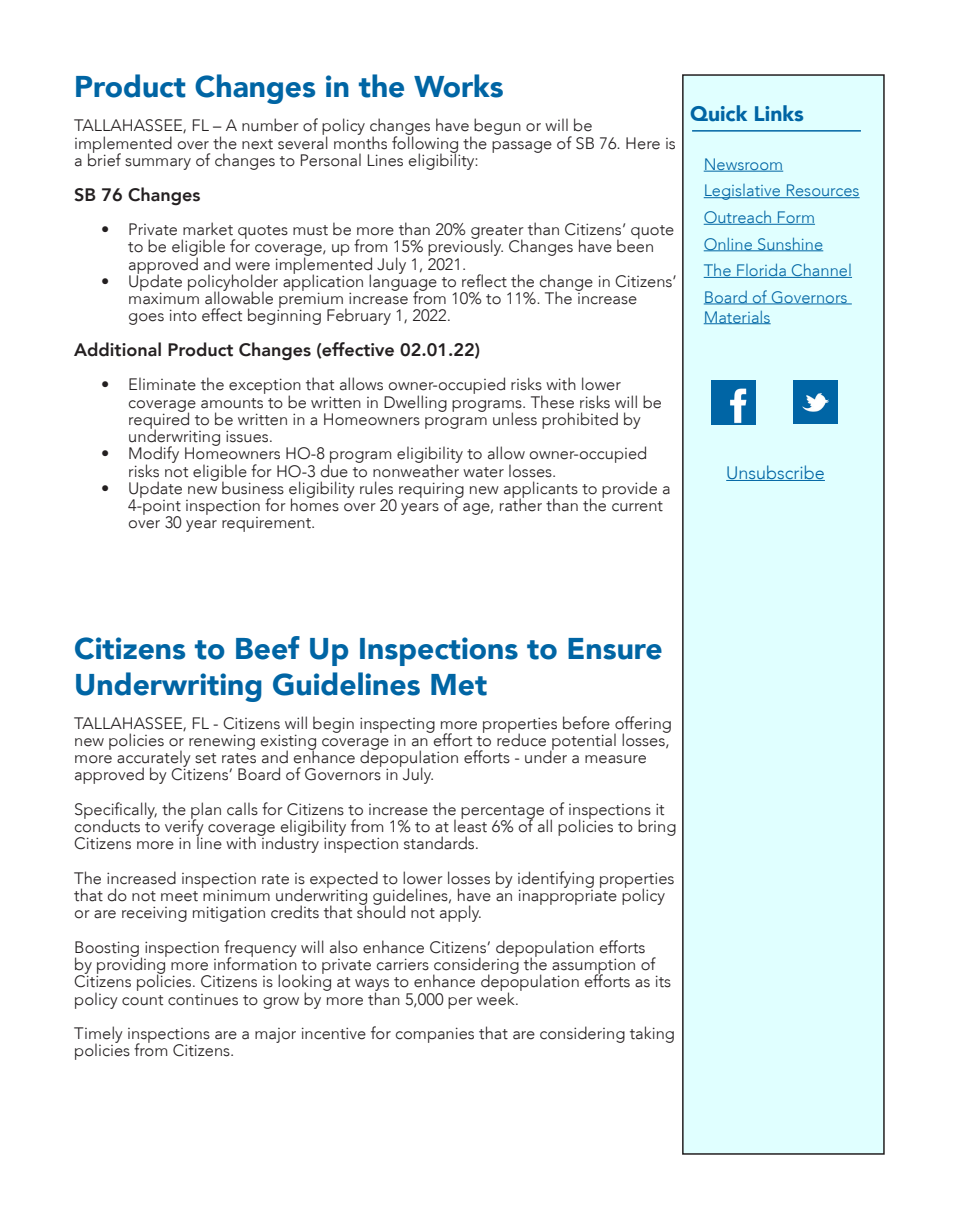
<style>
.page{position:relative;width:959px;height:1229px;background:#fff}
.page>*{position:absolute;margin:0;border:0;box-sizing:border-box;transform-origin:0 0}
.t1{font:900 30px/36px "Avenir LT";color:#0065a4}
.t2{font:900 21px "Avenir LT";color:#0065a4}
.t3{font:800 18px "Avenir LT";color:#231f20}
.t4{font:300 18px "Avenir LT";color:#0065a4}
.t5{font:300 16.5px/17.2px "Avenir LT";color:#231f20}
.t6{font:300 16.5px/19.8px "Avenir LT";color:#0065a4}
</style>
<div class="page">
<div style="left:682px;top:75px;width:202px;height:1079px;background:#e0ffff"></div>
<div style="left:682px;top:74px;width:202px;height:1080px;border:2px solid #231f20"></div>
<hr style="left:692px;top:130px;width:168px;height:2px;background:#0065a4">
<hr style="left:703px;top:171px;width:80px;height:1px;background:#0065a4">
<hr style="left:703px;top:197px;width:156px;height:1px;background:#0065a4">
<hr style="left:703px;top:224px;width:112px;height:1px;background:#0065a4">
<hr style="left:703px;top:250px;width:120px;height:1px;background:#0065a4">
<hr style="left:703px;top:277px;width:149px;height:1px;background:#0065a4">
<hr style="left:703px;top:303px;width:148px;height:1px;background:#0065a4">
<hr style="left:703px;top:323px;width:67px;height:1px;background:#0065a4">
<hr style="left:726px;top:480px;width:98px;height:1px;background:#0065a4">
<img style="left:793px;top:380px;width:44px;height:43px">
<img style="left:711px;top:381px;width:44px;height:43px">
<p class="t1" style="left:74px;top:68px;width:431px">Product Changes in the Works</p>
<p class="t5" style="left:74px;top:117px;width:603px">TALLAHASSEE, FL – A number of policy changes have begun or will be implemented over the next several months following the passage of SB 76. Here is a brief summary of changes to Personal Lines eligibility:</p>
<p class="t3" style="left:74px;top:184px;width:128px">SB 76 Changes</p>
<p class="t5" style="left:128px;top:221px;width:547px;text-indent:-27px">• Private market quotes must be more than 20% greater than Citizens’ quote to be eligible for coverage, up from 15% previously. Changes have been approved and were implemented July 1, 2021.</p>
<p class="t5" style="left:128px;top:272px;width:550px;text-indent:-27px">• Update policyholder application language to reflect the change in Citizens’ maximum allowable premium increase from 10% to 11%. The increase goes into effect beginning February 1, 2022.</p>
<p class="t3" style="left:74px;top:339px;width:407px">Additional Product Changes (effective 02.01.22)</p>
<p class="t5" style="left:128px;top:376px;width:535px;text-indent:-27px">• Eliminate the exception that allows owner-occupied risks with lower coverage amounts to be written in Dwelling programs. These risks will be required to be written in a Homeowners program unless prohibited by underwriting issues.</p>
<p class="t5" style="left:128px;top:445px;width:520px;text-indent:-27px">• Modify Homeowners HO-8 program eligibility to allow owner-occupied risks not eligible for HO-3 due to nonweather water losses.</p>
<p class="t5" style="left:128px;top:479px;width:544px;text-indent:-27px">• Update new business eligibility rules requiring new applicants to provide a<br>4-point inspection for homes over 20 years of age, rather than the current over 30 year requirement.</p>
<p class="t2" style="left:690px;top:101px;width:115px">Quick Links</p>
<p class="t6" style="left:703px;top:154px;width:81px">Newsroom</p>
<p class="t6" style="left:703px;top:181px;width:157px">Legislative Resources</p>
<p class="t6" style="left:703px;top:207px;width:113px">Outreach Form</p>
<p class="t6" style="left:703px;top:234px;width:121px">Online Sunshine</p>
<p class="t6" style="left:703px;top:261px;width:150px">The Florida Channel</p>
<p class="t6" style="left:703px;top:287px;width:145px">Board of Governors<br>Materials</p>
<p class="t4" style="left:726px;top:462px;width:100px">Unsubscribe</p>
<p class="t1" style="left:74px;top:630px;width:590px">Citizens to Beef Up Inspections to Ensure<br>Underwriting Guidelines Met</p>
<p class="t5" style="left:74px;top:714px;width:599px">TALLAHASSEE, FL - Citizens will begin inspecting more properties before offering new policies or renewing existing coverage in an effort to reduce potential losses, more accurately set rates and enhance depopulation efforts - under a measure approved by Citizens’ Board of Governors in July.</p>
<p class="t5" style="left:74px;top:800px;width:603px">Specifically, the plan calls for Citizens to increase the percentage of inspections it conducts to verify coverage eligibility from 1% to at least 6% of all policies to bring<br>Citizens more in line with industry inspection standards.</p>
<p class="t5" style="left:74px;top:869px;width:602px">The increased inspection rate is expected to lower losses by identifying properties that do not meet minimum underwriting guidelines, have an inappropriate policy or are receiving mitigation credits that should not apply.</p>
<p class="t5" style="left:74px;top:938px;width:598px">Boosting inspection frequency will also enhance Citizens’ depopulation efforts<br>by providing more information to private carriers considering the assumption of Citizens policies. Citizens is looking at ways to enhance depopulation efforts as its policy count continues to grow by more than 5,000 per week.</p>
<p class="t5" style="left:74px;top:1025px;width:602px">Timely inspections are a major incentive for companies that are considering taking policies from Citizens.</p>
</div>
